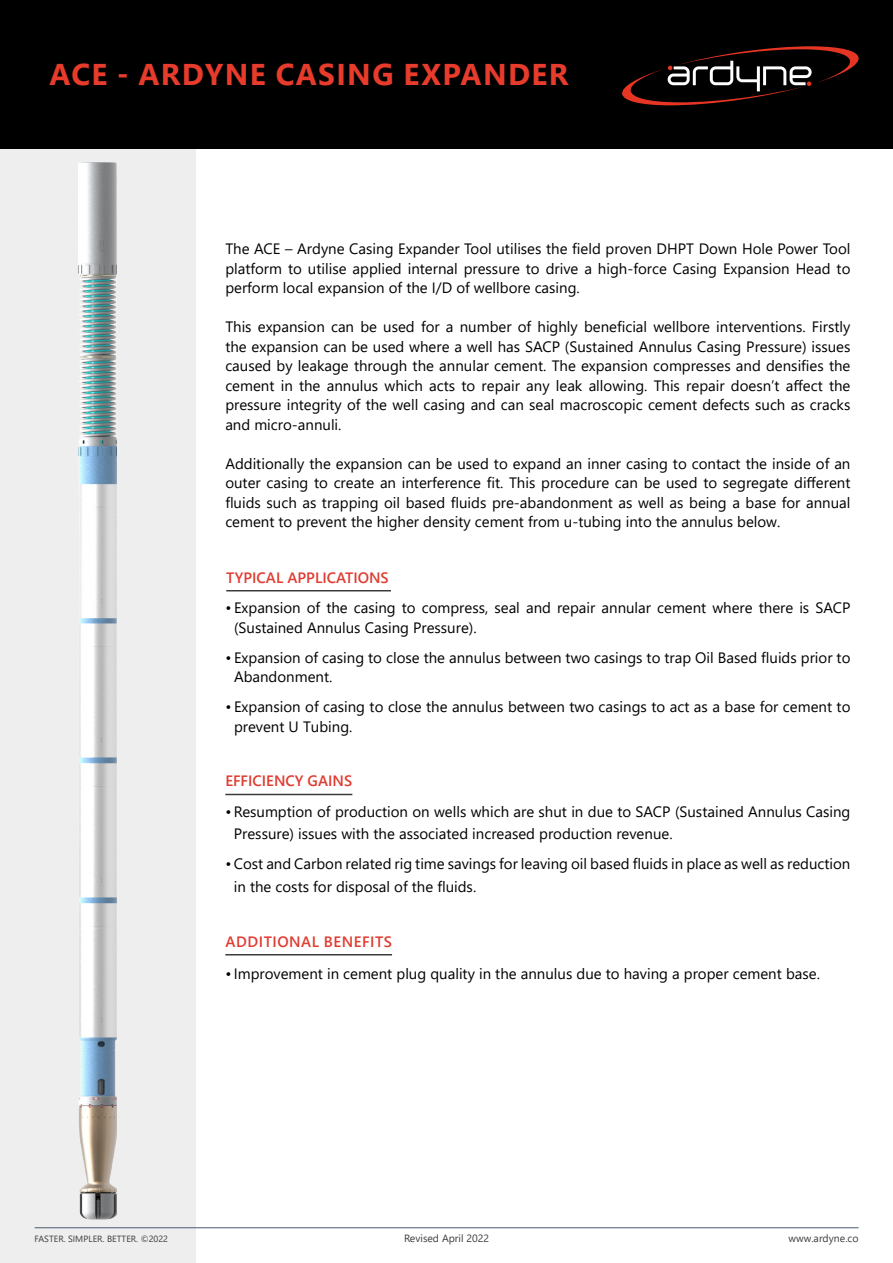
<style>
.page{position:relative;width:893px;height:1263px;background:#fff}
.page>*{position:absolute;margin:0;border:0;box-sizing:border-box;transform-origin:0 0}
.t1{font:700 30px "Segoe UI";letter-spacing:.045em;color:#e73b2b}
.t2{font:15px/19.5px "Segoe UI";color:#000}
.t3{font:600 15px "Segoe UI";color:#e03c31}
.t4{font:600 15px "Segoe UI";letter-spacing:.035em;color:#e03c31}
.t5{font:10.5px "Segoe UI";color:#3c3c3b}
.t6{font:9px "Segoe UI";color:#3c3c3b}
</style>
<div class="page">
<div style="left:0;top:0;width:196px;height:1263px;background:#eee"></div>
<div style="left:0;top:0;width:893px;height:149px;background:#000"></div>
<hr style="left:226px;top:590px;width:165px;height:1px;background:#3c3c3b">
<hr style="left:225px;top:954px;width:167px;height:1px;background:#3c3c3b">
<hr style="left:225px;top:794px;width:127px;height:1px;background:#3c3c3b">
<hr style="left:35px;top:1227px;width:824px;height:1px;background:#4d586e">
<img style="left:78px;top:162px;width:38px;height:1057px">
<svg style="left:622px;top:46px;width:237px;height:60px"></svg>
<h1 class="t1" style="left:49px;top:46px;width:520px">ACE - ARDYNE CASING EXPANDER</h1>
<p class="t2" style="left:225px;top:238px;width:627px;text-align:justify">The ACE – Ardyne Casing Expander Tool utilises the field proven DHPT Down Hole Power Tool platform to utilise applied internal pressure to drive a high-force Casing Expansion Head to perform local expansion of the I/D of wellbore casing.</p>
<p class="t2" style="left:225px;top:316px;width:627px;text-align:justify">This expansion can be used for a number of highly beneficial wellbore interventions. Firstly the expansion can be used where a well has SACP (Sustained Annulus Casing Pressure) issues caused by leakage through the annular cement. The expansion compresses and densifies the cement in the annulus which acts to repair any leak allowing. This repair doesn’t affect the pressure integrity of the well casing and can seal macroscopic cement defects such as cracks and micro-annuli.</p>
<p class="t2" style="left:225px;top:452px;width:627px;text-align:justify">Additionally the expansion can be used to expand an inner casing to contact the inside of an outer casing to create an interference fit. This procedure can be used to segregate different fluids such as trapping oil based fluids pre-abandonment as well as being a base for annual cement to prevent the higher density cement from u-tubing into the annulus below.</p>
<p class="t3" style="left:226px;top:563px;width:164px">TYPICAL APPLICATIONS</p>
<p class="t2" style="left:234px;top:597px;width:618px;text-indent:-9px">• Expansion of the casing to compress, seal and repair annular cement where there is SACP (Sustained Annulus Casing Pressure).</p>
<p class="t2" style="left:234px;top:646px;width:618px;text-indent:-9px">• Expansion of casing to close the annulus between two casings to trap Oil Based fluids prior to<br>Abandonment.</p>
<p class="t2" style="left:234px;top:696px;width:618px;text-indent:-9px">• Expansion of casing to close the annulus between two casings to act as a base for cement to prevent U Tubing.</p>
<p class="t3" style="left:225px;top:767px;width:128px">EFFICIENCY GAINS</p>
<p class="t2" style="left:234px;top:799px;width:618px;line-height:22.5px;text-indent:-9px">• Resumption of production on wells which are shut in due to SACP (Sustained Annulus Casing<br>Pressure) issues with the associated increased production revenue.</p>
<p class="t2" style="left:234px;top:851px;width:618px;line-height:22.5px;text-indent:-9px">• Cost and Carbon related rig time savings for leaving oil based fluids in place as well as reduction in the costs for disposal of the fluids.</p>
<p class="t4" style="left:226px;top:927px;width:168px">ADDITIONAL BENEFITS</p>
<p class="t2" style="left:225px;top:962px;width:596px">• Improvement in cement plug quality in the annulus due to having a proper cement base.</p>
<p class="t6" style="left:35px;top:1230px;width:135px">FASTER. SIMPLER. BETTER. ©2022</p>
<p class="t5" style="left:404px;top:1228px;width:87px">Revised April 2022</p>
<p class="t5" style="left:789px;top:1228px;width:72px">www.ardyne.co</p>
</div>
